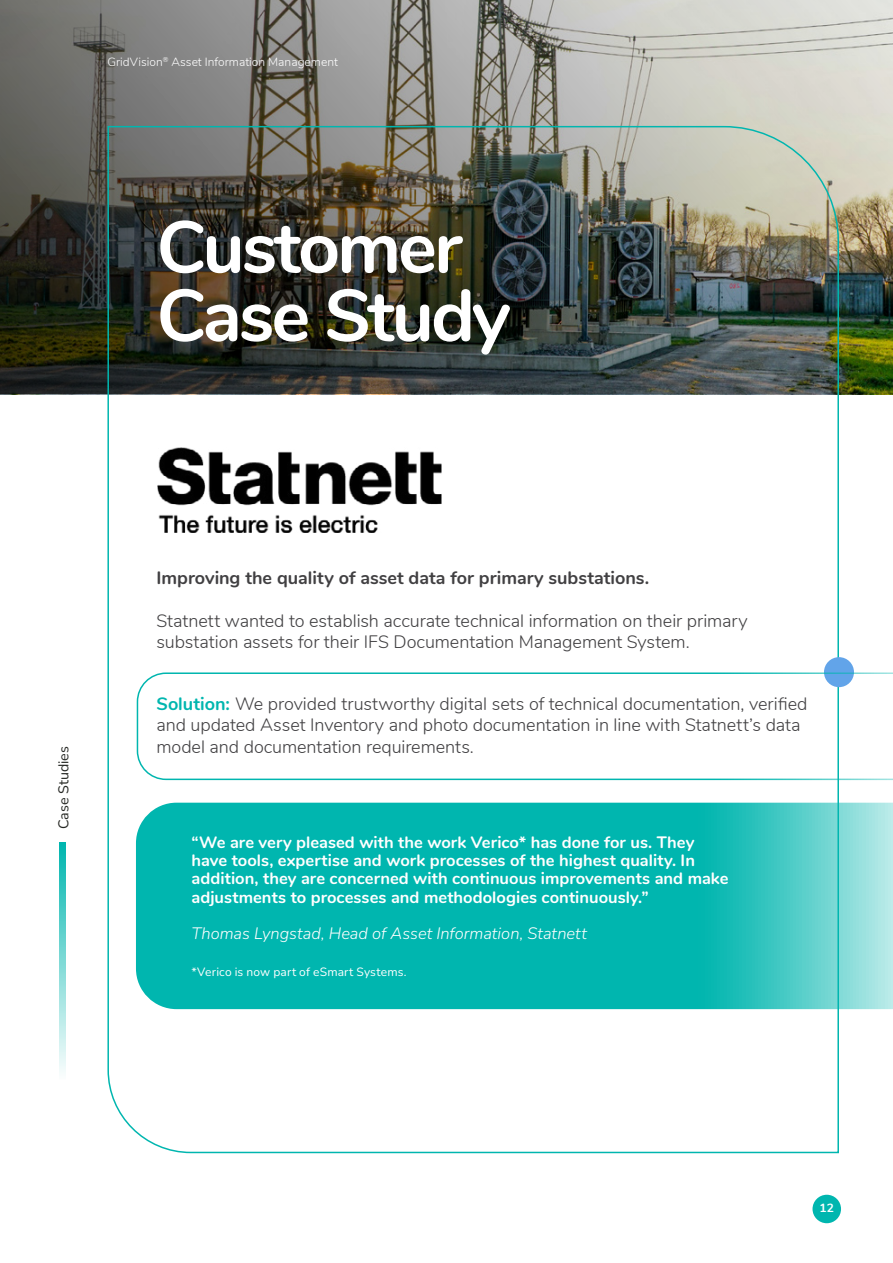
<style>
.page{position:relative;width:893px;height:1263px;background:#fff}
.page>*{position:absolute;margin:0;border:0;box-sizing:border-box;transform-origin:0 0}
.t1{font:700 73.2px/68.4px "Nunito";letter-spacing:-.04em;color:#fff}
.t2{font:300 18px/21.6px "Nunito";letter-spacing:-.005em;color:#414042}
.t3{font:700 18px "Nunito";color:#414042}
.t4{font:700 16.5px/18.3px "Nunito";color:#fff}
.t5{font:italic 300 16.5px "Nunito";color:#fff}
.t6{font:14.25px "Nunito";color:#252723}
.t7{font:300 12px "Nunito";color:#fff}
.t8{font:12px "Nunito";letter-spacing:.015em;color:#fff}
.t9{font:700 12px "Nunito";color:#fff}
.s1{font-weight:700;color:#00b6af}
</style>
<div class="page">
<div style="left:812px;top:1195px;width:29px;height:28px;background:#00b6af;border-radius:50%"></div>
<img style="left:0;top:0;width:893px;height:393px">
<img style="left:107px;top:125px;width:733px;height:1029px">
<svg style="left:59px;top:843px;width:6px;height:229px"></svg>
<div style="left:824px;top:657px;width:30px;height:30px;background:#62a4e9;border-radius:50%"></div>
<svg style="left:137px;top:672px;width:756px;height:108px"></svg>
<svg style="left:136px;top:803px;width:757px;height:206px;background:#16bcb6"></svg>
<img style="left:158px;top:447px;width:283px;height:85px">
<p class="t7" style="left:107px;top:53px;width:232px">GridVision<sup>®</sup> Asset Information Management</p>
<h1 class="t1" style="left:156px;top:209px;width:356px">Customer<br>Case Study</h1>
<p class="t6" style="left:54px;top:829px;width:84px;rotate:-90deg">Case Studies</p>
<p class="t3" style="left:156px;top:564px;width:494px">Improving the quality of asset data for primary substations.</p>
<p class="t2" style="left:156px;top:609px;width:593px">Statnett wanted to establish accurate technical information on their primary substation assets for their IFS Documentation Management System.</p>
<p class="t2" style="left:156px;top:692px;width:652px"><span class="s1">Solution:</span> We provided trustworthy digital sets of technical documentation, verified and updated Asset Inventory and photo documentation in line with Statnett’s data model and documentation requirements.</p>
<p class="t4" style="left:191px;top:832px;width:538px">“We are very pleased with the work Verico* has done for us. They have tools, expertise and work processes of the highest quality. In addition, they are concerned with continuous improvements and make adjustments to processes and methodologies continuously.”</p>
<p class="t5" style="left:191px;top:922px;width:397px">Thomas Lyngstad, Head of Asset Information, Statnett</p>
<p class="t8" style="left:191px;top:963px;width:217px">*Verico is now part of eSmart Systems.</p>
<p class="t9" style="left:820px;top:1199px;width:16px">12</p>
</div>
